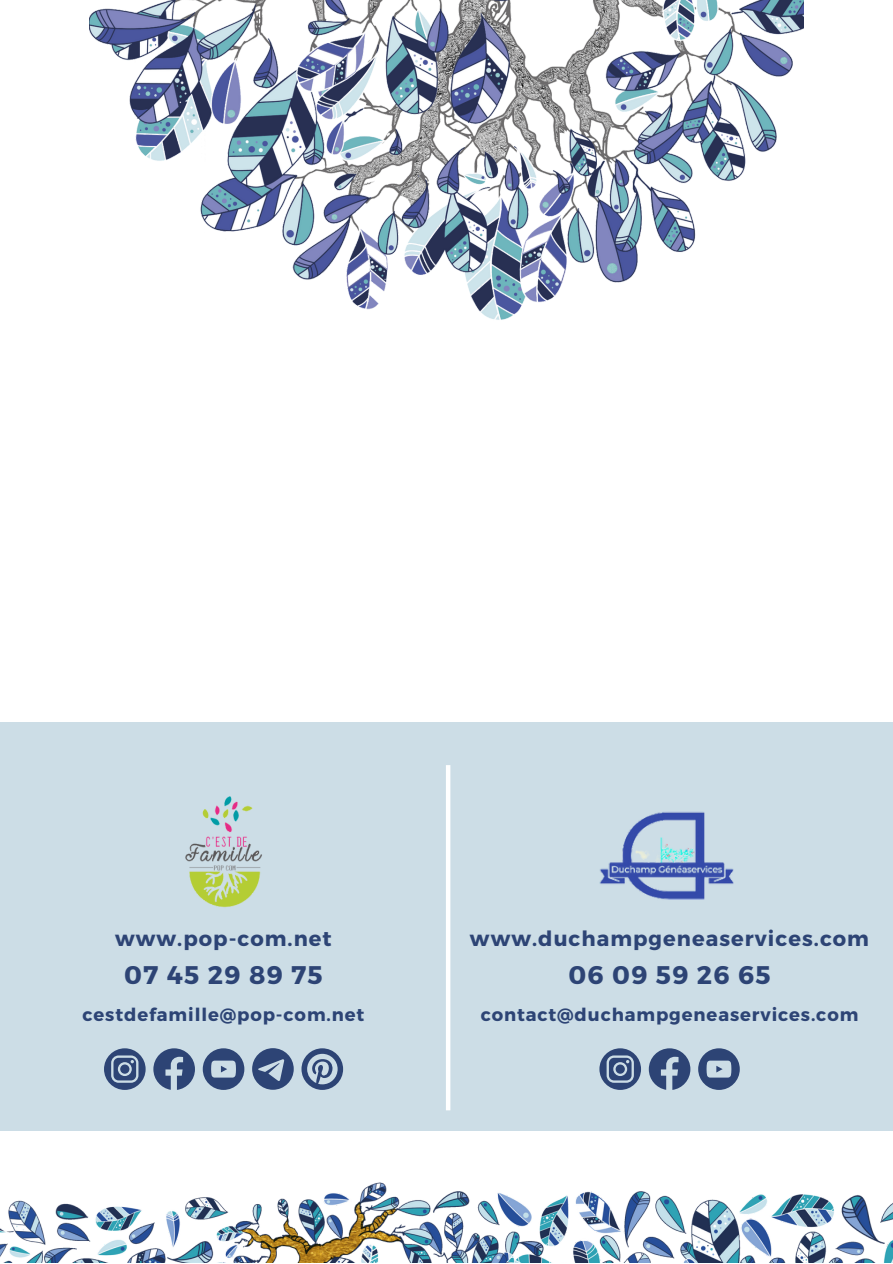
<style>
.page{position:relative;width:893px;height:1264px;background:#fff}
.page>*{position:absolute;margin:0;border:0;box-sizing:border-box;transform-origin:0 0}
.t1{font:700 25.5px "Montserrat";letter-spacing:.05em;color:#2d4475}
.t2{font:700 21px "Montserrat";letter-spacing:.05em;color:#2d4475}
.t3{font:700 18px "Montserrat";letter-spacing:.05em;color:#2d4475}
</style>
<div class="page">
<div style="left:0;top:721px;width:892px;height:409px;background:#ccdde6"></div>
<img style="left:0;top:1182px;width:892px;height:80px">
<img style="left:89px;top:0;width:714px;height:320px">
<img style="left:185px;top:796px;width:77px;height:112px">
<img style="left:599px;top:811px;width:135px;height:89px">
<hr style="left:446px;top:765px;width:4px;height:345px;background:#fff">
<svg style="left:104px;top:1048px;width:42px;height:41px"></svg>
<svg style="left:301px;top:1048px;width:42px;height:41px"></svg>
<svg style="left:153px;top:1048px;width:42px;height:41px"></svg>
<svg style="left:203px;top:1048px;width:41px;height:41px"></svg>
<svg style="left:252px;top:1048px;width:42px;height:41px"></svg>
<svg style="left:599px;top:1048px;width:42px;height:41px"></svg>
<svg style="left:648px;top:1048px;width:42px;height:41px"></svg>
<svg style="left:698px;top:1048px;width:41px;height:41px"></svg>
<p class="t2" style="left:115px;top:925px;width:218px">www.pop-com.net</p>
<p class="t1" style="left:124px;top:958px;width:200px">07 45 29 89 75</p>
<p class="t3" style="left:82px;top:1002px;width:283px">cestdefamille@pop-com.net</p>
<p class="t2" style="left:470px;top:925px;width:400px">www.duchampgeneaservices.com</p>
<p class="t1" style="left:568px;top:958px;width:204px">06 09 59 26 65</p>
<p class="t3" style="left:480px;top:1002px;width:379px">contact@duchampgeneaservices.com</p>
</div>
